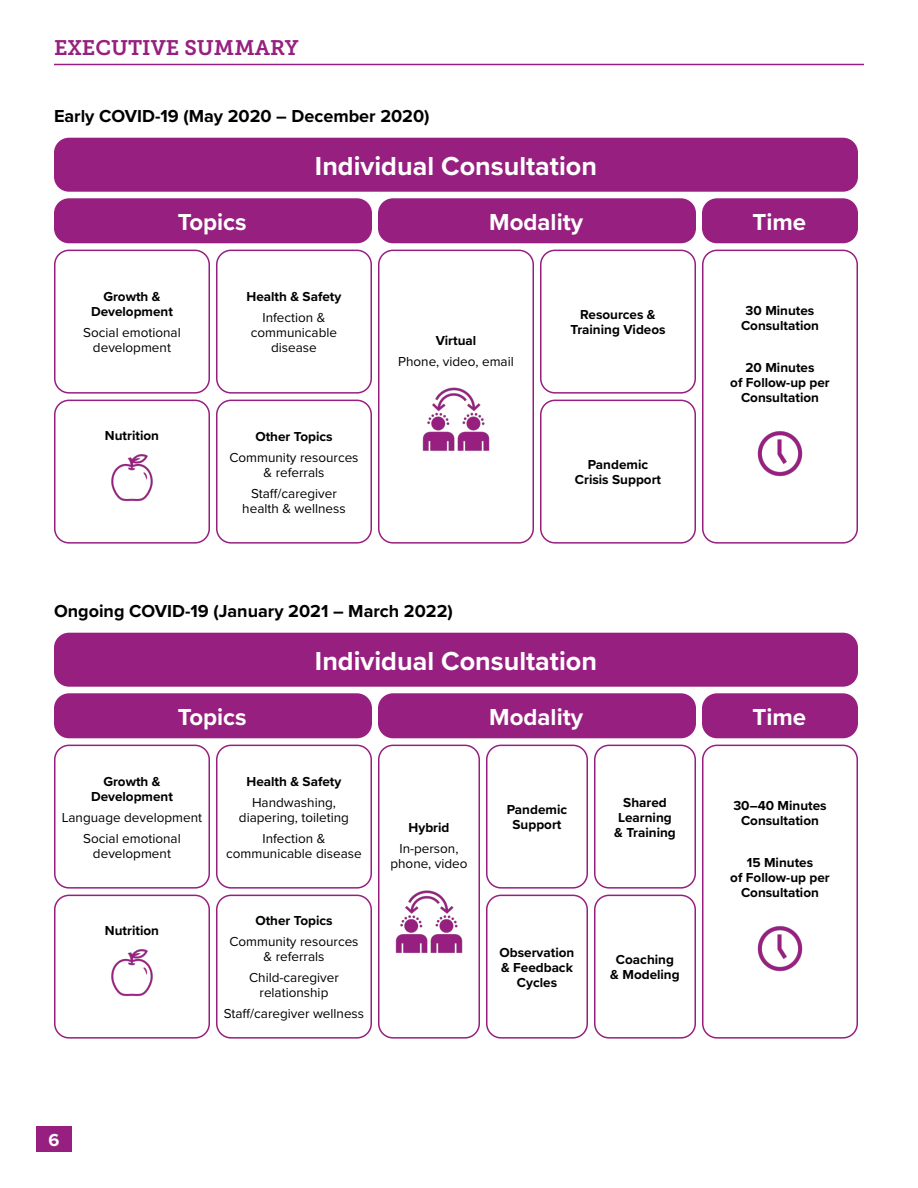
<style>
.page{position:relative;width:918px;height:1188px;background:#fff}
.page>*{position:absolute;margin:0;border:0;box-sizing:border-box;transform-origin:0 0}
.t1{font:700 27px "Proxima Nova";color:#fff}
.t2{font:700 24px "Proxima Nova";color:#fff}
.t3{font:21px "Museo Slab 700";color:#961f7f}
.t4{font:700 18px "Proxima Nova";color:#000}
.t5{font:700 18px "Proxima Nova";color:#fff}
.t6{font:700 13.5px/15px "Proxima Nova";color:#000;text-align:center}
.t7{font:13.5px/15px "Proxima Nova";color:#000;text-align:center}
</style>
<div class="page">
<hr style="left:54px;top:64px;width:810px;height:1px;background:#961f7f">
<div style="left:36px;top:1127px;width:36px;height:25px;background:#961f7f"></div>
<div style="left:54px;top:138px;width:804px;height:54px;background:#961f7f;border-radius:15px"></div>
<div style="left:54px;top:198px;width:318px;height:45px;background:#961f7f;border-radius:15px"></div>
<div style="left:378px;top:198px;width:318px;height:45px;background:#961f7f;border-radius:15px"></div>
<div style="left:702px;top:198px;width:156px;height:45px;background:#961f7f;border-radius:15px"></div>
<div style="left:54px;top:250px;width:156px;height:144px;border:2px solid #961f7f;border-radius:14px"></div>
<div style="left:216px;top:250px;width:156px;height:144px;border:2px solid #961f7f;border-radius:14px"></div>
<img style="left:111px;top:454px;width:42px;height:48px">
<div style="left:54px;top:400px;width:156px;height:144px;border:2px solid #961f7f;border-radius:14px"></div>
<div style="left:216px;top:400px;width:156px;height:144px;border:2px solid #961f7f;border-radius:14px"></div>
<img style="left:422px;top:387px;width:68px;height:64px">
<div style="left:378px;top:250px;width:156px;height:294px;border:2px solid #961f7f;border-radius:14px"></div>
<div style="left:540px;top:250px;width:156px;height:144px;border:2px solid #961f7f;border-radius:14px"></div>
<div style="left:540px;top:400px;width:156px;height:144px;border:2px solid #961f7f;border-radius:14px"></div>
<img style="left:757px;top:431px;width:46px;height:46px">
<div style="left:702px;top:250px;width:156px;height:294px;border:2px solid #961f7f;border-radius:14px"></div>
<div style="left:54px;top:633px;width:804px;height:54px;background:#961f7f;border-radius:15px"></div>
<div style="left:54px;top:693px;width:318px;height:45px;background:#961f7f;border-radius:15px"></div>
<div style="left:378px;top:693px;width:318px;height:45px;background:#961f7f;border-radius:15px"></div>
<div style="left:702px;top:693px;width:156px;height:45px;background:#961f7f;border-radius:15px"></div>
<div style="left:54px;top:745px;width:156px;height:144px;border:2px solid #961f7f;border-radius:14px"></div>
<div style="left:216px;top:745px;width:156px;height:144px;border:2px solid #961f7f;border-radius:14px"></div>
<img style="left:111px;top:949px;width:42px;height:48px">
<div style="left:54px;top:895px;width:156px;height:144px;border:2px solid #961f7f;border-radius:14px"></div>
<div style="left:216px;top:895px;width:156px;height:144px;border:2px solid #961f7f;border-radius:14px"></div>
<img style="left:395px;top:890px;width:68px;height:63px">
<div style="left:378px;top:745px;width:102px;height:294px;border:2px solid #961f7f;border-radius:14px"></div>
<div style="left:486px;top:745px;width:102px;height:144px;border:2px solid #961f7f;border-radius:14px"></div>
<div style="left:486px;top:895px;width:102px;height:144px;border:2px solid #961f7f;border-radius:14px"></div>
<img style="left:757px;top:926px;width:46px;height:46px">
<div style="left:702px;top:745px;width:156px;height:294px;border:2px solid #961f7f;border-radius:14px"></div>
<div style="left:594px;top:745px;width:102px;height:144px;border:2px solid #961f7f;border-radius:14px"></div>
<div style="left:594px;top:895px;width:102px;height:144px;border:2px solid #961f7f;border-radius:14px"></div>
<h3 class="t3" style="left:54px;top:36px;width:246px">EXECUTIVE SUMMARY</h3>
<h3 class="t4" style="left:54px;top:103px;width:377px">Early COVID-19 (May 2020 – December 2020)</h3>
<h1 class="t1" style="left:315px;top:146px;width:284px">Individual Consultation</h1>
<h2 class="t2" style="left:178px;top:204px;width:70px">Topics</h2>
<h2 class="t2" style="left:489px;top:204px;width:95px">Modality</h2>
<h2 class="t2" style="left:752px;top:204px;width:55px">Time</h2>
<p class="t6" style="left:91px;top:289px;width:83px">Growth &amp;<br>Development</p>
<p class="t7" style="left:83px;top:325px;width:99px">Social emotional development</p>
<p class="t6" style="left:247px;top:289px;width:96px">Health &amp; Safety</p>
<p class="t7" style="left:251px;top:310px;width:88px">Infection &amp; communicable disease</p>
<p class="t6" style="left:105px;top:428px;width:56px">Nutrition</p>
<p class="t6" style="left:255px;top:429px;width:79px">Other Topics</p>
<p class="t7" style="left:229px;top:449px;width:131px">Community resources &amp; referrals</p>
<p class="t7" style="left:242px;top:485px;width:105px">Staff/caregiver health &amp; wellness</p>
<p class="t6" style="left:436px;top:333px;width:42px">Virtual</p>
<p class="t7" style="left:398px;top:353px;width:117px">Phone, video, email</p>
<p class="t6" style="left:570px;top:307px;width:97px">Resources &amp;<br>Training Videos</p>
<p class="t6" style="left:575px;top:457px;width:88px">Pandemic<br>Crisis Support</p>
<p class="t6" style="left:741px;top:303px;width:79px">30 Minutes<br>Consultation</p>
<p class="t6" style="left:730px;top:360px;width:101px">20 Minutes<br>of Follow-up per<br>Consultation</p>
<h3 class="t4" style="left:54px;top:598px;width:400px">Ongoing COVID-19 (January 2021 – March 2022)</h3>
<h1 class="t1" style="left:315px;top:641px;width:284px">Individual Consultation</h1>
<h2 class="t2" style="left:178px;top:699px;width:70px">Topics</h2>
<h2 class="t2" style="left:489px;top:699px;width:95px">Modality</h2>
<h2 class="t2" style="left:752px;top:699px;width:55px">Time</h2>
<p class="t6" style="left:91px;top:774px;width:83px">Growth &amp;<br>Development</p>
<p class="t7" style="left:62px;top:806px;width:142px;line-height:21px">Language development<br>Social emotional</p>
<p class="t7" style="left:93px;top:845px;width:80px">development</p>
<p class="t6" style="left:105px;top:923px;width:56px">Nutrition</p>
<p class="t6" style="left:247px;top:774px;width:96px">Health &amp; Safety</p>
<p class="t7" style="left:239px;top:794px;width:112px">Handwashing, diapering, toileting</p>
<p class="t7" style="left:226px;top:830px;width:137px">Infection &amp; communicable disease</p>
<p class="t6" style="left:255px;top:913px;width:79px">Other Topics</p>
<p class="t7" style="left:229px;top:934px;width:131px">Community resources &amp; referrals</p>
<p class="t7" style="left:249px;top:970px;width:91px">Child-caregiver relationship</p>
<p class="t7" style="left:224px;top:1006px;width:142px">Staff/caregiver wellness</p>
<p class="t6" style="left:409px;top:820px;width:42px">Hybrid</p>
<p class="t7" style="left:390px;top:841px;width:79px">In-person, phone, video</p>
<p class="t6" style="left:507px;top:802px;width:62px">Pandemic<br>Support</p>
<p class="t6" style="left:500px;top:945px;width:76px">Observation &amp; Feedback<br>Cycles</p>
<p class="t6" style="left:614px;top:795px;width:63px">Shared<br>Learning &amp; Training</p>
<p class="t6" style="left:610px;top:952px;width:71px">Coaching &amp; Modeling</p>
<h3 class="t5" style="left:49px;top:1126px;width:12px">6</h3>
<p class="t6" style="left:733px;top:798px;width:95px">30–40 Minutes<br>Consultation</p>
<p class="t6" style="left:730px;top:855px;width:101px">15 Minutes<br>of Follow-up per<br>Consultation</p>
</div>
